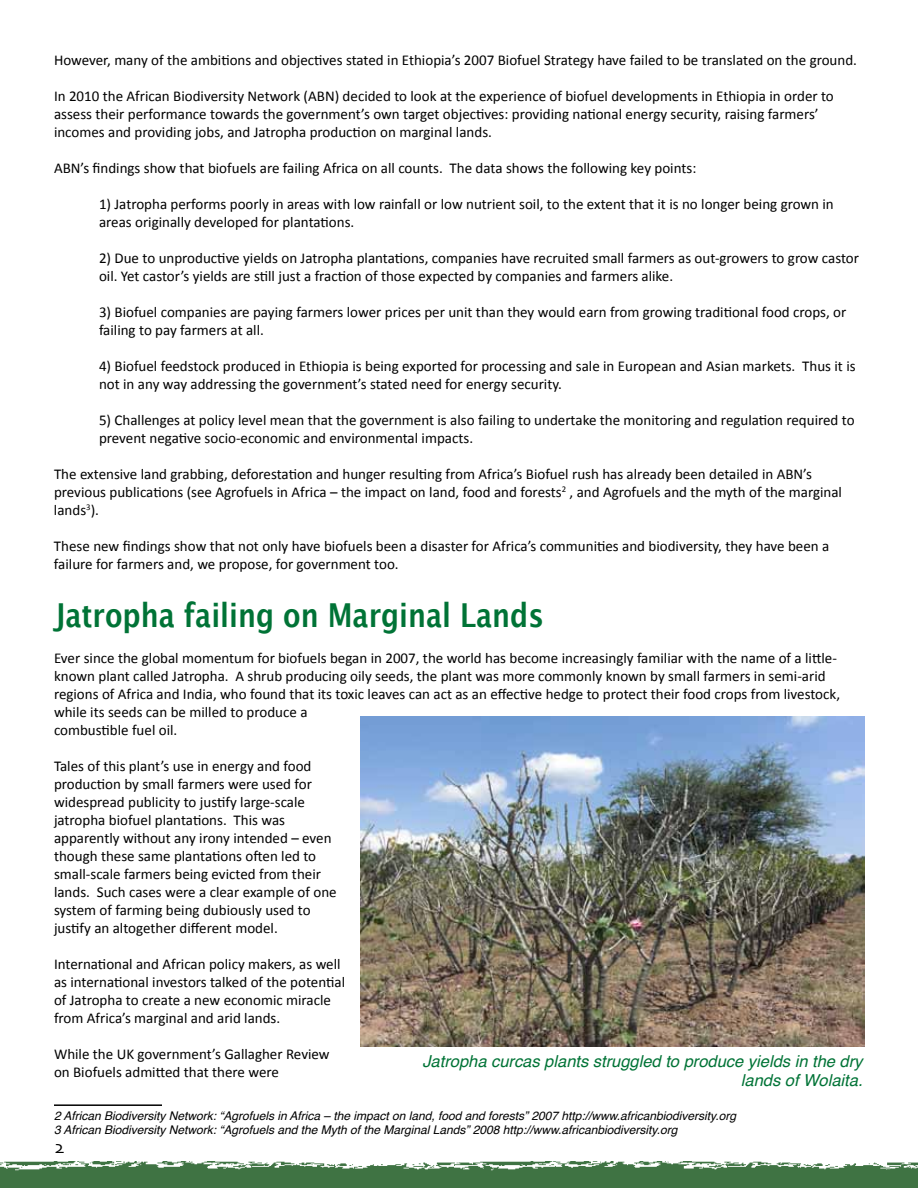
<style>
.page{position:relative;width:918px;height:1188px;background:#fff}
.page>*{position:absolute;margin:0;border:0;box-sizing:border-box;transform-origin:0 0}
.t1{font:700 33px "Lucida Grande";color:#007336;scale:.83 1}
.t2{font:18px "Skia";color:#000}
.t3{font:italic 16.5px/19.8px "Helvetica";color:#007336;text-align:right}
.t4{font:15px/18px "Calibri";color:#000}
.t5{font:italic 12px/14.4px "Helvetica";color:#000}
</style>
<div class="page">
<hr style="left:54px;top:1104px;width:108px;height:2px;background:#000">
<img style="left:360px;top:716px;width:504px;height:331px">
<img style="left:0;top:1161px;width:836px;height:27px">
<img style="left:836px;top:1162px;width:82px;height:26px">
<p class="t4" style="left:54px;top:51px;width:805px">However, many of the ambitions and objectives stated in Ethiopia’s 2007 Biofuel Strategy have failed to be translated on the ground.</p>
<p class="t4" style="left:54px;top:87px;width:781px">In 2010 the African Biodiversity Network (ABN) decided to look at the experience of biofuel developments in Ethiopia in order to assess their performance towards the government’s own target objectives: providing national energy security, raising farmers’ incomes and providing jobs, and Jatropha production on marginal lands.</p>
<p class="t4" style="left:54px;top:159px;width:644px">ABN’s findings show that biofuels are failing Africa on all counts. The data shows the following key points:</p>
<p class="t4" style="left:99px;top:195px;width:736px">1) Jatropha performs poorly in areas with low rainfall or low nutrient soil, to the extent that it is no longer being grown in areas originally developed for plantations.</p>
<p class="t4" style="left:99px;top:249px;width:762px">2) Due to unproductive yields on Jatropha plantations, companies have recruited small farmers as out-growers to grow castor oil. Yet castor’s yields are still just a fraction of those expected by companies and farmers alike.</p>
<p class="t4" style="left:99px;top:303px;width:749px">3) Biofuel companies are paying farmers lower prices per unit than they would earn from growing traditional food crops, or failing to pay farmers at all.</p>
<p class="t4" style="left:99px;top:357px;width:758px">4) Biofuel feedstock produced in Ethiopia is being exported for processing and sale in European and Asian markets. Thus it is not in any way addressing the government’s stated need for energy security.</p>
<p class="t4" style="left:99px;top:411px;width:757px">5) Challenges at policy level mean that the government is also failing to undertake the monitoring and regulation required to prevent negative socio-economic and environmental impacts.</p>
<p class="t4" style="left:54px;top:465px;width:790px">The extensive land grabbing, deforestation and hunger resulting from Africa’s Biofuel rush has already been detailed in ABN’s previous publications (see Agrofuels in Africa – the impact on land, food and forests<sup>2</sup> , and Agrofuels and the myth of the marginal lands<sup>3</sup>).</p>
<p class="t4" style="left:54px;top:537px;width:777px">These new findings show that not only have biofuels been a disaster for Africa’s communities and biodiversity, they have been a failure for farmers and, we propose, for government too.</p>
<h1 class="t1" style="left:54px;top:588px;width:592px">Jatropha failing on Marginal Lands</h1>
<p class="t4" style="left:54px;top:648px;width:788px">Ever since the global momentum for biofuels began in 2007, the world has become increasingly familiar with the name of a little&shy;known plant called Jatropha. A shrub producing oily seeds, the plant was more commonly known by small farmers in semi-arid regions of Africa and India, who found that its toxic leaves can act as an effective hedge to protect their food crops from livestock, while its seeds can be milled to produce a<br>combustible fuel oil.</p>
<p class="t4" style="left:54px;top:756px;width:284px">Tales of this plant’s use in energy and food production by small farmers were used for widespread publicity to justify large-scale jatropha biofuel plantations. This was apparently without any irony intended – even though these same plantations often led to small-scale farmers being evicted from their lands. Such cases were a clear example of one system of farming being dubiously used to justify an altogether different model.</p>
<p class="t4" style="left:54px;top:954px;width:293px">International and African policy makers, as well as international investors talked of the potential of Jatropha to create a new economic miracle from Africa’s marginal and arid lands.</p>
<p class="t4" style="left:54px;top:1044px;width:277px">While the UK government’s Gallagher Review on Biofuels admitted that there were</p>
<p class="t5" style="left:54px;top:1108px;width:684px">2 African Biodiversity Network: “Agrofuels in Africa – the impact on land, food and forests” 2007 http://www.africanbiodiversity.org<br>3 African Biodiversity Network: “Agrofuels and the Myth of the Marginal Lands” 2008 http://www.africanbiodiversity.org</p>
<p class="t3" style="left:422px;top:1051px;width:442px">Jatropha curcas plants struggled to produce yields in the dry lands of Wolaita.</p>
<p class="t2" style="left:55px;top:1136px;width:11px">2</p>
</div>
